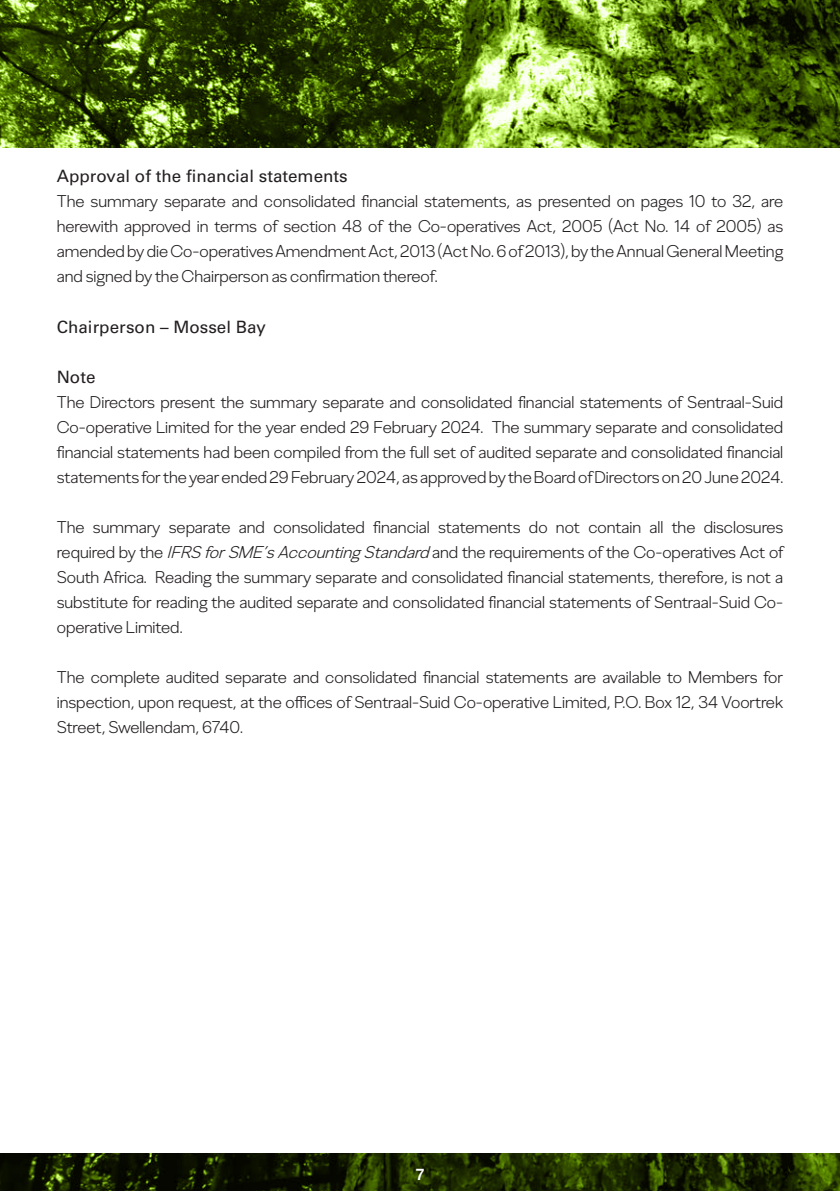
<style>
.page{position:relative;width:840px;height:1191px;background:#fff}
.page>*{position:absolute;margin:0;border:0;box-sizing:border-box;transform-origin:0 0}
.BODY_COPY{font:300 17px/25px "Amorim Sans";color:#231f20;text-align:justify}
.BOLD{font:17px "Univers LT Std";color:#231f20}
.PAGE_HEADINGS{font:700 16px "Amorim Sans";color:#fff}
.s1{font-style:italic}
</style>
<div class="page">
<svg style="left:0;top:1153px;width:839px;height:38px;background:#1b2800"></svg>
<svg style="left:0;top:0;width:839px;height:147px;background:#496314"></svg>
<p class="BOLD" style="left:57px;top:166px;width:292px">Approval of the financial statements</p>
<p class="BODY_COPY" style="left:57px;top:189px;width:727px">The summary separate and consolidated financial statements, as presented on pages 10 to 32, are herewith approved in terms of section 48 of the Co-operatives Act, 2005 (Act No. 14 of 2005) as amended by die Co-operatives Amendment Act, 2013 (Act No. 6 of 2013), by the Annual General Meeting and signed by the Chairperson as confirmation thereof.</p>
<p class="BOLD" style="left:57px;top:316px;width:211px">Chairperson – Mossel Bay</p>
<p class="BOLD" style="left:57px;top:366px;width:40px">Note</p>
<p class="BODY_COPY" style="left:57px;top:389px;width:727px">The Directors present the summary separate and consolidated financial statements of Sentraal-Suid Co-operative Limited for the year ended 29 February 2024. The summary separate and consolidated financial statements had been compiled from the full set of audited separate and consolidated financial statements for the year ended 29 February 2024, as approved by the Board of Directors on 20 June 2024.</p>
<p class="BODY_COPY" style="left:57px;top:514px;width:727px">The summary separate and consolidated financial statements do not contain all the disclosures required by the <span class="s1">IFRSforSME’sAccountingStandard</span>and the requirements of the Co-operatives Act of South Africa. Reading the summary separate and consolidated financial statements, therefore, is not a substitute for reading the audited separate and consolidated financial statements of Sentraal-Suid Co&shy;operative Limited.</p>
<p class="BODY_COPY" style="left:57px;top:664px;width:727px">The complete audited separate and consolidated financial statements are available to Members for inspection, upon request, at the offices of Sentraal-Suid Co-operative Limited, P.O. Box 12, 34 Voortrek Street, Swellendam, 6740.</p>
<p class="PAGE_HEADINGS" style="left:415px;top:1164px;width:10px">7</p>
</div>
